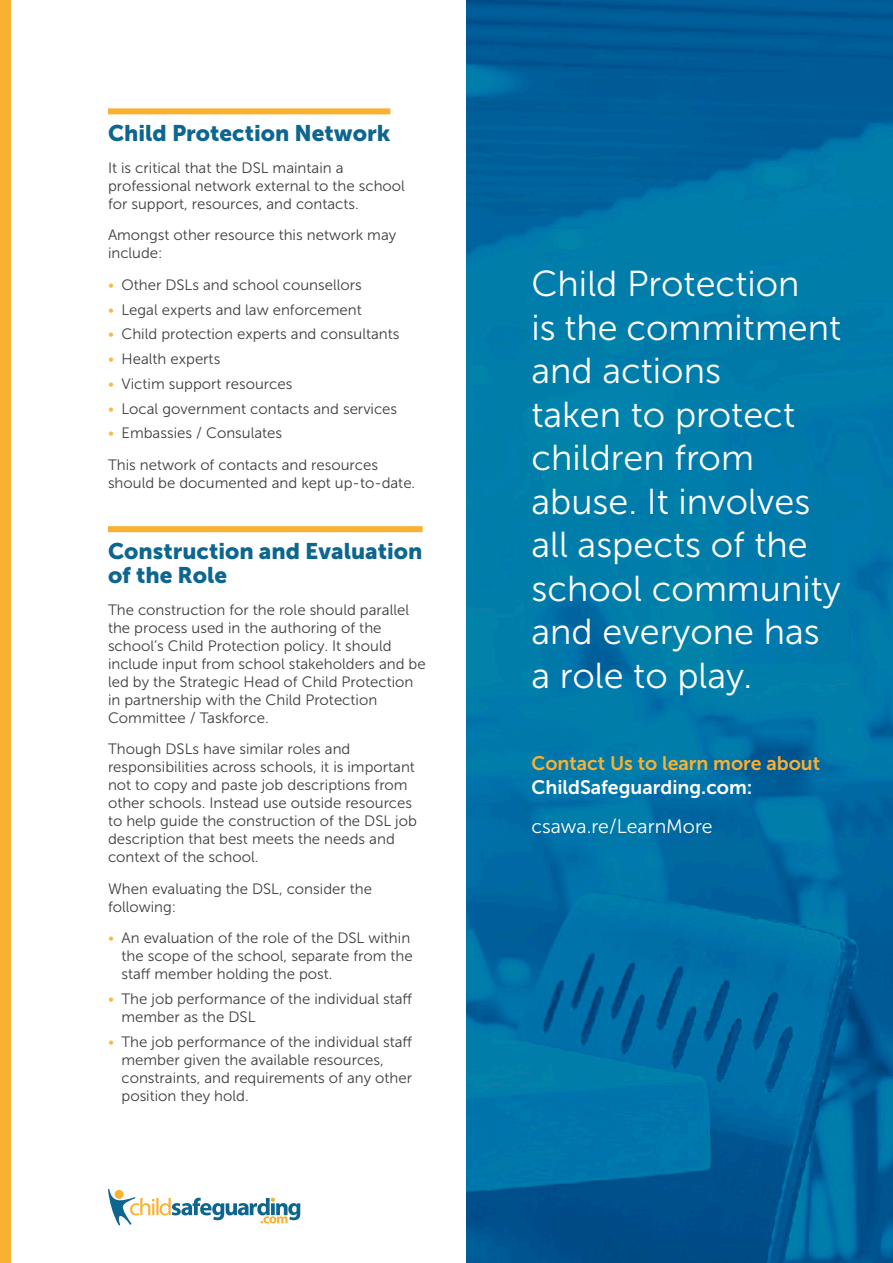
<style>
.page{position:relative;width:893px;height:1263px;background:#fff}
.page>*{position:absolute;margin:0;border:0;box-sizing:border-box;transform-origin:0 0}
.Body{font:36px/43.5px "Museo Sans 300";color:#fff}
.t1{font:22.5px/24px "Museo Sans 900";color:#0d668f}
.Body-2{font:19.5px/24px "Museo Sans 700";color:#fab030}
.Body-3{font:19.5px "Museo Sans 300";color:#fff}
.Body-4{font:15px/18px "Museo Sans 300";color:#3e3e3f}
.s1{color:#fab845}
.s2{color:#fff}
</style>
<div class="page">
<div style="left:0;top:0;width:11px;height:1263px;background:#fab030"></div>
<svg style="left:108px;top:1189px;width:192px;height:36px"></svg>
<div style="left:115px;top:1190px;width:9px;height:9px;background:#fab030;border-radius:50%"></div>
<div style="left:108px;top:108px;width:282px;height:6px;background:#fab030"></div>
<div style="left:108px;top:526px;width:315px;height:6px;background:#fab030"></div>
<img style="left:467px;top:0;width:426px;height:1263px">
<h2 class="t1" style="left:108px;top:121px;width:284px">Child Protection Network</h2>
<p class="Body-4" style="left:108px;top:159px;width:298px">It is critical that the DSL maintain a professional network external to the school for support, resources, and contacts.</p>
<p class="Body-4" style="left:108px;top:226px;width:290px">Amongst other resource this network may include:</p>
<p class="Body-4" style="left:108px;top:276px;width:255px"><span class="s1">•</span> Other DSLs and school counsellors</p>
<p class="Body-4" style="left:108px;top:301px;width:255px"><span class="s1">•</span> Legal experts and law enforcement</p>
<p class="Body-4" style="left:108px;top:325px;width:293px"><span class="s1">•</span> Child protection experts and consultants</p>
<p class="Body-4" style="left:108px;top:350px;width:114px"><span class="s1">•</span> Health experts</p>
<p class="Body-4" style="left:108px;top:375px;width:186px"><span class="s1">•</span> Victim support resources</p>
<p class="Body-4" style="left:108px;top:400px;width:291px"><span class="s1">•</span> Local government contacts and services</p>
<p class="Body-4" style="left:108px;top:424px;width:176px"><span class="s1">•</span> Embassies / Consulates</p>
<p class="Body-4" style="left:108px;top:456px;width:309px">This network of contacts and resources should be documented and kept up-to-date.</p>
<h2 class="t1" style="left:108px;top:539px;width:316px">Construction and Evaluation of the Role</h2>
<p class="Body-4" style="left:108px;top:601px;width:319px">The construction for the role should parallel the process used in the authoring of the school’s Child Protection policy. It should include input from school stakeholders and be led by the Strategic Head of Child Protection in partnership with the Child Protection Committee / Taskforce.</p>
<p class="Body-4" style="left:108px;top:740px;width:310px">Though DSLs have similar roles and responsibilities across schools, it is important not to copy and paste job descriptions from other schools. Instead use outside resources to help guide the construction of the DSL job description that best meets the needs and context of the school.</p>
<p class="Body-4" style="left:108px;top:880px;width:266px">When evaluating the DSL, consider the following:</p>
<p class="Body-4" style="left:122px;top:929px;width:293px;text-indent:-14px"><span class="s1">•</span> An evaluation of the role of the DSL within the scope of the school, separate from the staff member holding the post.</p>
<p class="Body-4" style="left:122px;top:990px;width:292px;text-indent:-14px"><span class="s1">•</span> The job performance of the individual staff member as the DSL</p>
<p class="Body-4" style="left:122px;top:1033px;width:292px;text-indent:-14px"><span class="s1">•</span> The job performance of the individual staff member given the available resources, constraints, and requirements of any other position they hold.</p>
<p class="Body" style="left:531px;top:262px;width:311px">Child Protection<br>is the commitment and actions<br>taken to protect children from abuse. It involves all aspects of the school community and everyone has a role to play.</p>
<p class="Body-2" style="left:531px;top:751px;width:290px">Contact Us to learn more about<br><span class="s2">ChildSafeguarding.com:</span></p>
<p class="Body-3" style="left:531px;top:816px;width:183px">csawa.re/LearnMore</p>
</div>
